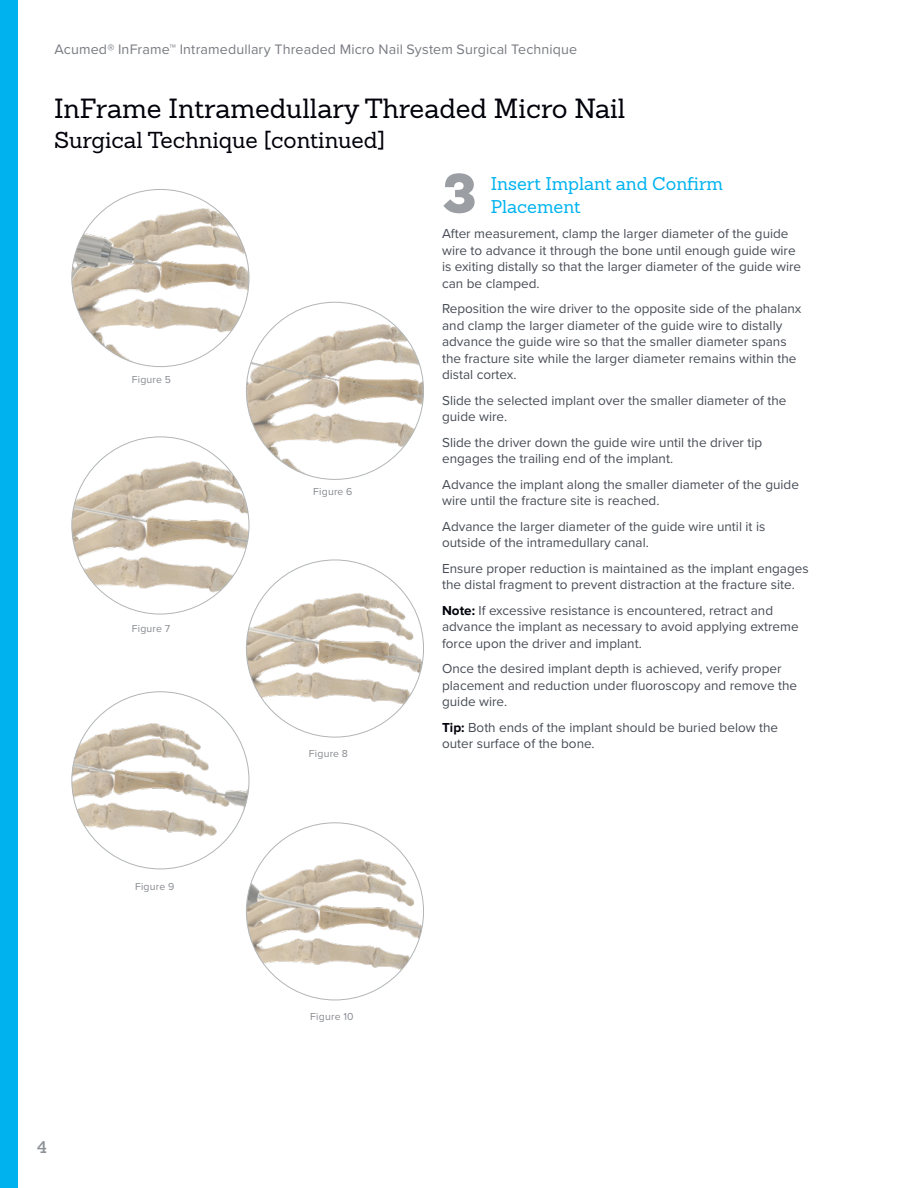
<style>
.page{position:relative;width:918px;height:1188px;background:#fff}
.page>*{position:absolute;margin:0;border:0;box-sizing:border-box;transform-origin:0 0}
.t1{font:900 54.75px "Sanchez Slab";color:#9b9ea2}
.t2{font:27px "Sanchez Slab";color:#00000a}
.t3{font:22.5px "Sanchez Slab";color:#00000a}
.t4{font:18px/23.4px "Sanchez Slab";color:#00b3ef}
.t5{font:600 16.5px "Sanchez Slab";color:#8e9297}
.t6{font:14.25px "Proxima Nova";letter-spacing:.01em;color:#787b81}
.t7{font:13.5px/16.5px "Proxima Nova";color:#474c55}
.t8{font:10.5px "Proxima Nova";letter-spacing:.02em;color:#878a8f}
.s1{font-weight:700;color:#00000a}
</style>
<div class="page">
<img style="left:73px;top:200px;width:176px;height:166px">
<img style="left:246px;top:316px;width:178px;height:163px">
<img style="left:246px;top:586px;width:178px;height:145px">
<img style="left:246px;top:851px;width:178px;height:145px">
<img style="left:73px;top:453px;width:176px;height:161px">
<img style="left:72px;top:716px;width:177px;height:145px">
<div style="left:0;top:0;width:18px;height:1188px;background:#00b3ef"></div>
<p class="t6" style="left:55px;top:39px;width:524px">Acumed® InFrame™ Intramedullary Threaded Micro Nail System Surgical Technique</p>
<h2 class="t2" style="left:54px;top:91px;width:573px">InFrame Intramedullary Threaded Micro Nail</h2>
<h3 class="t3" style="left:54px;top:125px;width:333px">Surgical Technique [continued]</h3>
<h1 class="t1" style="left:442px;top:154px;width:37px">3</h1>
<h3 class="t4" style="left:491px;top:171px;width:234px">Insert Implant and Confirm<br>Placement</h3>
<p class="t7" style="left:442px;top:225px;width:360px">After measurement, clamp the larger diameter of the guide wire to advance it through the bone until enough guide wire is exiting distally so that the larger diameter of the guide wire can be clamped.</p>
<p class="t7" style="left:442px;top:300px;width:361px">Reposition the wire driver to the opposite side of the phalanx and clamp the larger diameter of the guide wire to distally advance the guide wire so that the smaller diameter spans the fracture site while the larger diameter remains within the distal cortex.</p>
<p class="t7" style="left:442px;top:392px;width:346px">Slide the selected implant over the smaller diameter of the guide wire.</p>
<p class="t7" style="left:442px;top:434px;width:322px">Slide the driver down the guide wire until the driver tip engages the trailing end of the implant.</p>
<p class="t7" style="left:442px;top:476px;width:358px">Advance the implant along the smaller diameter of the guide wire until the fracture site is reached.</p>
<p class="t7" style="left:442px;top:518px;width:325px">Advance the larger diameter of the guide wire until it is outside of the intramedullary canal.</p>
<p class="t7" style="left:442px;top:560px;width:368px">Ensure proper reduction is maintained as the implant engages the distal fragment to prevent distraction at the fracture site.</p>
<p class="t7" style="left:442px;top:602px;width:358px"><span class="s1">Note:</span> If excessive resistance is encountered, retract and advance the implant as necessary to avoid applying extreme force upon the driver and implant.</p>
<p class="t7" style="left:442px;top:660px;width:357px">Once the desired implant depth is achieved, verify proper placement and reduction under fluoroscopy and remove the guide wire.</p>
<p class="t7" style="left:442px;top:719px;width:338px"><span class="s1">Tip:</span> Both ends of the implant should be buried below the outer surface of the bone.</p>
<p class="t8" style="left:132px;top:372px;width:41px">Figure 5</p>
<p class="t8" style="left:313px;top:484px;width:41px">Figure 6</p>
<p class="t8" style="left:132px;top:621px;width:40px">Figure 7</p>
<p class="t8" style="left:309px;top:745px;width:41px">Figure 8</p>
<p class="t8" style="left:135px;top:879px;width:41px">Figure 9</p>
<p class="t5" style="left:37px;top:1136px;width:11px">4</p>
<p class="t8" style="left:310px;top:1009px;width:45px">Figure 10</p>
</div>
